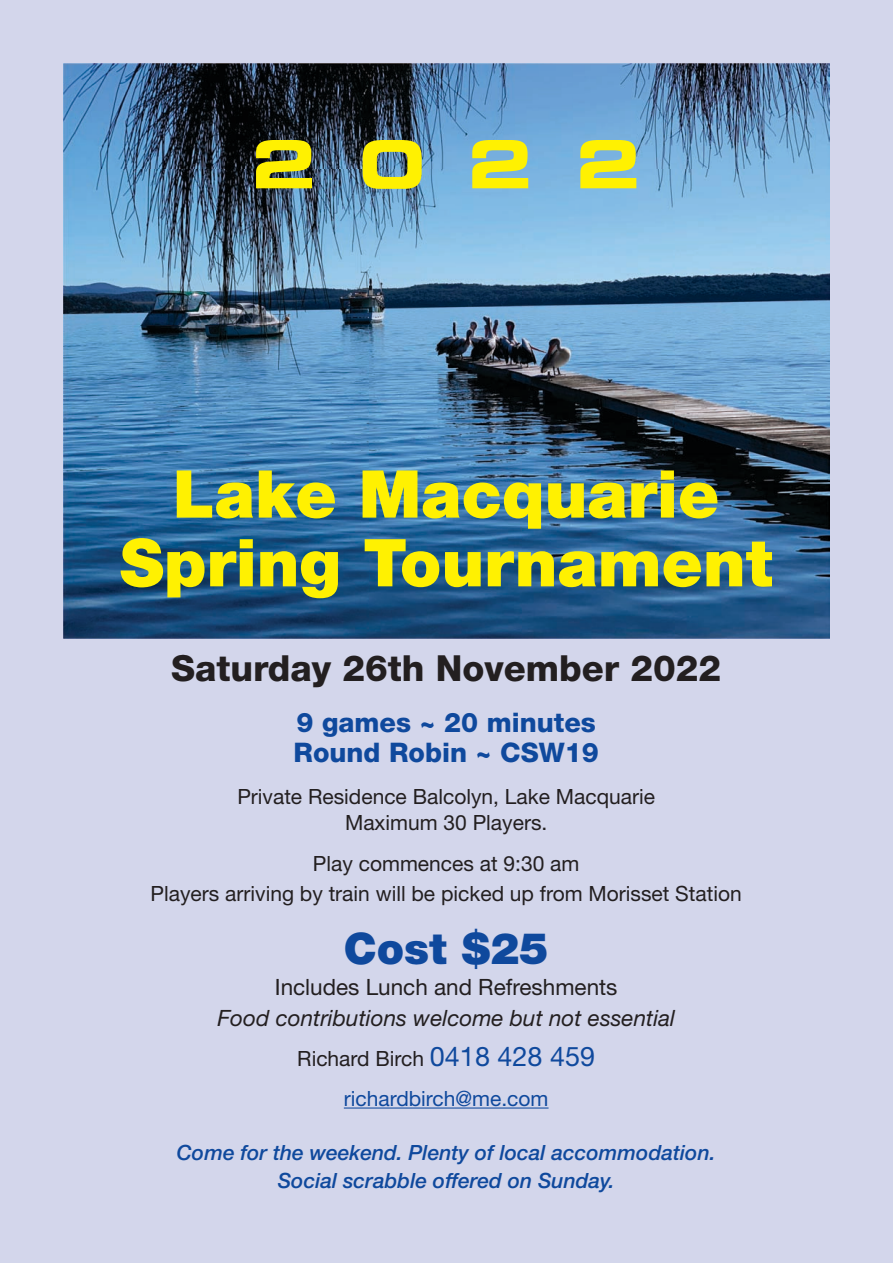
<style>
.page{position:relative;width:893px;height:1263px;background:#d3d6eb}
.page>*{position:absolute;margin:0;border:0;box-sizing:border-box;transform-origin:0 0}
.t1{font:900 66px/68.7px "Helvetica Neue";color:#fff101;text-align:center}
.t2{font:66px "Eurostile Bold Extended Two";color:#fff101}
.t3{font:900 43.5px "Helvetica Neue";color:#0f499d}
.t4{font:800 36px "Helvetica Neue";color:#231f20}
.t5{font:800 27px/29.7px "Helvetica Neue";color:#0f499d}
.t6{font:italic 22.5px "Helvetica Neue";color:#231f20}
.t7{font:22.5px "Helvetica Neue";color:#231f20}
.t8{font:21px/25.2px "Helvetica Neue";color:#231f20;text-align:center}
.t9{font:italic 500 21px/27.9px "Helvetica Neue";color:#0f499d;text-align:center}
.t10{font:21px/39.9px "Helvetica Neue";color:#0f499d;text-align:center}
.s1{color:#231f20}
.s2{font-size:27px}
</style>
<div class="page">
<img style="left:63px;top:63px;width:256px;height:575px">
<img style="left:217px;top:168px;width:612px;height:470px">
<img style="left:319px;top:63px;width:510px;height:105px">
<hr style="left:344px;top:1107px;width:205px;height:1px;background:#0f499d">
<h1 class="t2" style="left:251px;top:140px;width:391px">2022</h1>
<h1 class="t1" style="left:120px;top:465px;width:654px">Lake Macquarie<br>Spring Tournament</h1>
<h3 class="t4" style="left:171px;top:655px;width:552px">Saturday 26th November 2022</h3>
<p class="t5" style="left:294px;top:710px;width:307px">9 games ~ 20 minutes<br>Round Robin ~ CSW19</p>
<p class="t8" style="left:237px;top:786px;width:419px">Private Residence Balcolyn, Lake Macquarie<br>Maximum 30 Players.</p>
<p class="t8" style="left:151px;top:851px;width:593px;line-height:29.7px">Play commences at 9:30 am<br>Players arriving by train will be picked up from Morisset Station</p>
<h2 class="t3" style="left:344px;top:932px;width:206px">Cost $25</h2>
<p class="t7" style="left:275px;top:979px;width:344px">Includes Lunch and Refreshments</p>
<p class="t6" style="left:217px;top:1010px;width:459px">Food contributions welcome but not essential</p>
<p class="t10" style="left:297px;top:1040px;width:299px"><span class="s1">Richard Birch</span> <span class="s2">0418 428 459 </span>richardbirch@me.com</p>
<p class="t9" style="left:177px;top:1141px;width:540px">Come for the weekend. Plenty of local accommodation.<br>Social scrabble offered on Sunday.</p>
</div>
